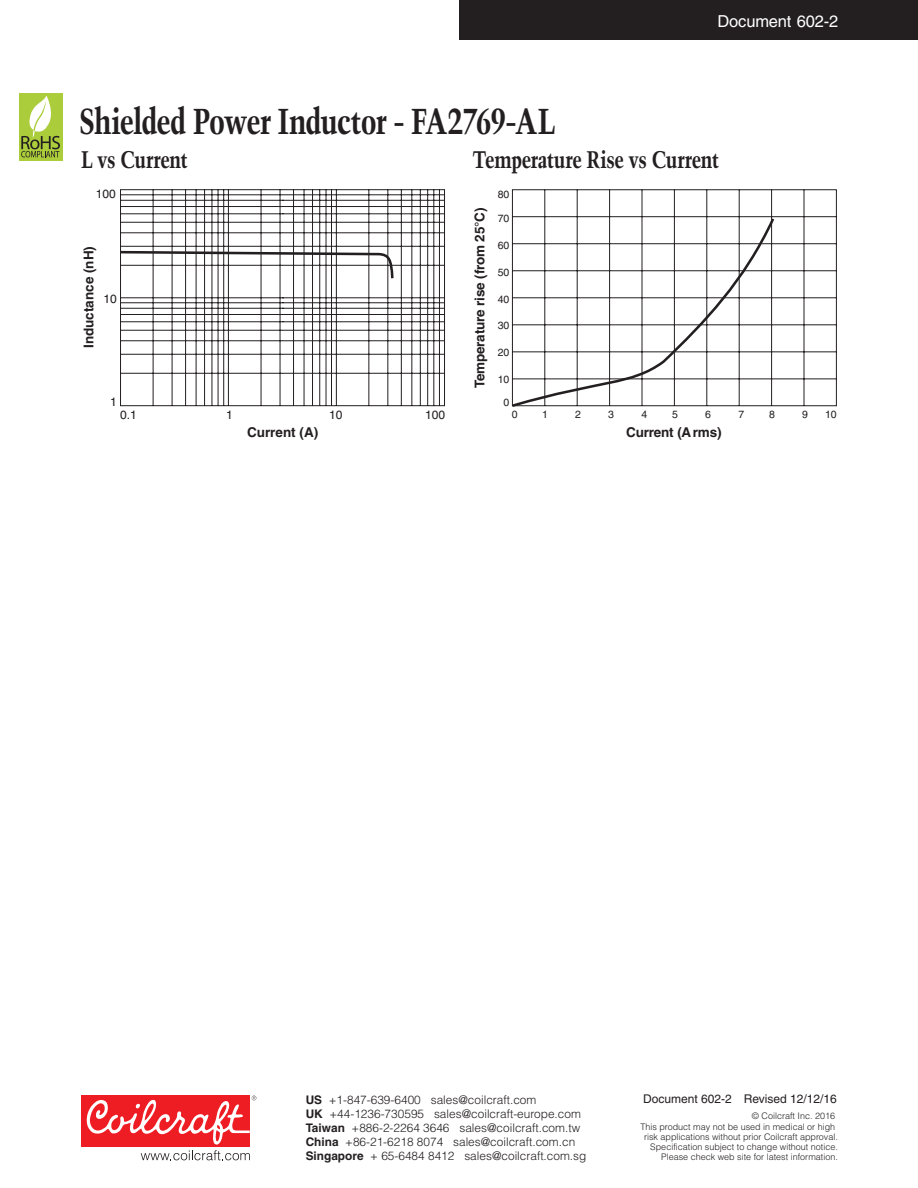
<style>
.page{position:relative;width:918px;height:1188px;background:#fff}
.page>*{position:absolute;margin:0;border:0;box-sizing:border-box;transform-origin:0 0}
.t1{font:700 condensed 36px "Trump Mediaeval";letter-spacing:-.03em;color:#231f20}
.Subhead_-_16_Point_T{font:700 condensed 24px "Trump Mediaeval";letter-spacing:-.02em;color:#231f20}
.Document_number{font:16.5px "Helvetica";letter-spacing:-.01em;color:#fff}
.t2{font:700 13.5px "Helvetica";letter-spacing:-.015em;color:#231f20}
.t3{font:12px "Helvetica";color:#231f20}
.t4{font:300 11.85px "Helvetica";color:#231f20}
.t5{font:700 11.85px/14.1px "Helvetica";color:#231f20}
.t6{font:10.5px "Helvetica";letter-spacing:-.015em;color:#231f20}
.t7{font:300 9px/9.9px "Helvetica";color:#231f20;text-align:right}
</style>
<div class="page">
<div style="left:459px;top:0;width:459px;height:40px;background:#231f20"></div>
<div style="left:81px;top:1096px;width:169px;height:51px;background:#ee1d23"></div>
<svg style="left:86px;top:1096px;width:170px;height:64px"></svg>
<div style="left:19px;top:93px;width:43px;height:67px;background:#abcc3b"></div>
<svg style="left:21px;top:96px;width:39px;height:61px"></svg>
<svg style="left:512px;top:189px;width:325px;height:217px"></svg>
<svg style="left:511px;top:216px;width:265px;height:191px"></svg>
<svg style="left:120px;top:189px;width:325px;height:217px"></svg>
<svg style="left:120px;top:250px;width:275px;height:31px"></svg>
<h1 class="t1" style="left:79px;top:99px;width:478px">Shielded Power Inductor - FA2769-AL</h1>
<p class="Document_number" style="left:718px;top:11px;width:122px">Document 602-2</p>
<p class="Subhead_-_16_Point_T" style="left:81px;top:144px;width:109px">L vs Current</p>
<p class="Subhead_-_16_Point_T" style="left:472px;top:144px;width:248px">Temperature Rise vs Current</p>
<p class="t6" style="left:498px;top:188px;width:13px">80</p>
<p class="t6" style="left:498px;top:212px;width:13px">70</p>
<p class="t6" style="left:498px;top:239px;width:13px">60</p>
<p class="t6" style="left:498px;top:266px;width:13px">50</p>
<p class="t6" style="left:498px;top:293px;width:13px">40</p>
<p class="t6" style="left:498px;top:320px;width:13px">30</p>
<p class="t6" style="left:498px;top:347px;width:13px">20</p>
<p class="t3" style="left:96px;top:187px;width:22px">100</p>
<p class="t2" style="left:471px;top:388px;width:182px;rotate:-90deg">Temperature rise (from 25°C)</p>
<p class="t2" style="left:81px;top:348px;width:104px;rotate:-90deg">Inductance (nH)</p>
<p class="t3" style="left:103px;top:291px;width:15px">10</p>
<p class="t6" style="left:498px;top:373px;width:13px">10</p>
<p class="t3" style="left:110px;top:395px;width:8px">1</p>
<p class="t3" style="left:120px;top:408px;width:18px">0.1</p>
<p class="t3" style="left:226px;top:408px;width:8px">1</p>
<p class="t3" style="left:329px;top:408px;width:15px">10</p>
<p class="t3" style="left:425px;top:408px;width:22px">100</p>
<p class="t2" style="left:247px;top:424px;width:73px">Current (A)</p>
<p class="t6" style="left:503px;top:397px;width:7px">0</p>
<p class="t6" style="left:512px;top:408px;width:7px">0</p>
<p class="t6" style="left:542px;top:408px;width:7px">1</p>
<p class="t6" style="left:575px;top:408px;width:7px">2</p>
<p class="t6" style="left:608px;top:408px;width:7px">3</p>
<p class="t6" style="left:641px;top:408px;width:7px">4</p>
<p class="t6" style="left:738px;top:408px;width:7px">7</p>
<p class="t6" style="left:672px;top:408px;width:7px">5</p>
<p class="t6" style="left:705px;top:408px;width:7px">6</p>
<p class="t6" style="left:769px;top:408px;width:7px">8</p>
<p class="t6" style="left:802px;top:408px;width:7px">9</p>
<p class="t6" style="left:825px;top:408px;width:13px">10</p>
<p class="t2" style="left:626px;top:424px;width:97px">Current (Arms)</p>
<p class="t4" style="left:329px;top:1092px;width:209px">+1-847-639-6400 sales@coilcraft.com</p>
<p class="t4" style="left:329px;top:1106px;width:253px">+44-1236-730595 sales@coilcraft-europe.com</p>
<p class="t4" style="left:352px;top:1121px;width:230px">+886-2-2264 3646 sales@coilcraft.com.tw</p>
<p class="t4" style="left:345px;top:1135px;width:232px">+86-21-6218 8074 sales@coilcraft.com.cn</p>
<p class="t4" style="left:370px;top:1149px;width:218px">+ 65-6484 8412 sales@coilcraft.com.sg</p>
<p class="t5" style="left:306px;top:1093px;width:59px">US<br>UK<br>Taiwan<br>China<br>Singapore</p>
<p class="t3" style="left:643px;top:1092px;width:195px">Document 602-2 Revised 12/12/16</p>
<p class="t7" style="left:640px;top:1110px;width:196px;line-height:11.4px">© Coilcraft Inc. 2016<br>This product may not be used in medical or high</p>
<p class="t7" style="left:644px;top:1132px;width:195px">risk applications without prior Coilcraft approval.<br>Specification subject to change without notice.<br>Please check web site for latest information.</p>
</div>
